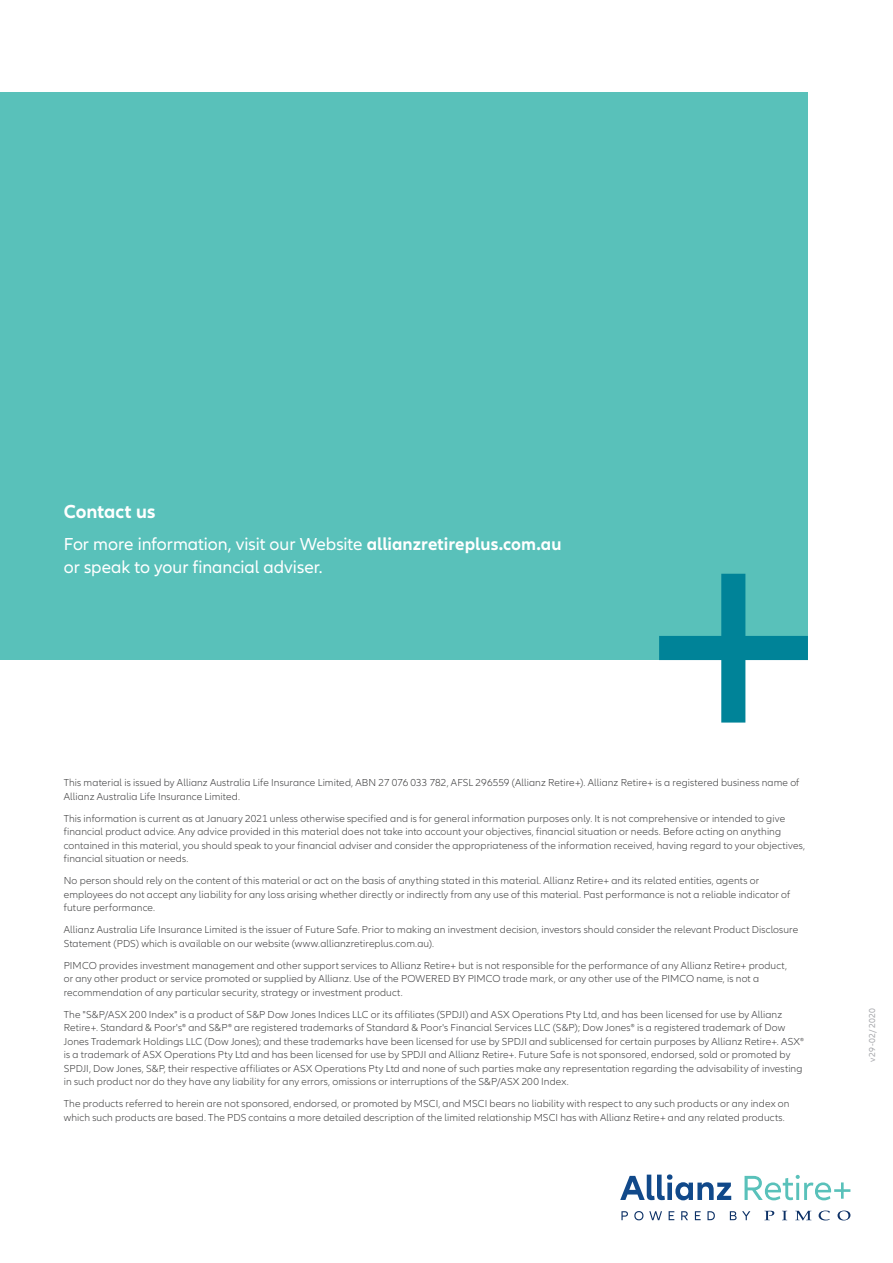
<style>
.page{position:relative;width:893px;height:1263px;background:#fff}
.page>*{position:absolute;margin:0;border:0;box-sizing:border-box;transform-origin:0 0}
.t1{font:700 19.5px "Allianz Neo";letter-spacing:.005em;color:#fff}
.t2{font:18px/23.2px "Allianz Neo";color:#fff}
.t3{font:300 10.5px/13.5px "Allianz Neo";letter-spacing:.01em;color:#3e3e3f}
.t4{font:9px "Allianz Neo";letter-spacing:.05em;color:#a8a9ad}
.s1{font-weight:700}
</style>
<div class="page">
<div style="left:0;top:92px;width:808px;height:568px;background:#59c1ba"></div>
<svg style="left:659px;top:574px;width:149px;height:148px"></svg>
<svg style="left:744px;top:1175px;width:106px;height:25px"></svg>
<svg style="left:620px;top:1174px;width:111px;height:26px"></svg>
<svg style="left:764px;top:1210px;width:86px;height:10px"></svg>
<svg style="left:621px;top:1211px;width:7px;height:9px"></svg>
<svg style="left:634px;top:1211px;width:9px;height:9px"></svg>
<svg style="left:649px;top:1211px;width:13px;height:9px"></svg>
<svg style="left:669px;top:1211px;width:5px;height:9px"></svg>
<svg style="left:681px;top:1211px;width:7px;height:9px"></svg>
<svg style="left:695px;top:1211px;width:6px;height:9px"></svg>
<svg style="left:707px;top:1211px;width:8px;height:9px"></svg>
<svg style="left:730px;top:1211px;width:20px;height:9px"></svg>
<h1 class="t1" style="left:64px;top:500px;width:93px">Contact us</h1>
<h2 class="t2" style="left:64px;top:532px;width:499px">For more information, visit our Website <span class="s1">allianzretireplus.com.au </span>or speak to your financial adviser.</h2>
<p class="t3" style="left:64px;top:776px;width:737px">This material is issued by Allianz Australia Life Insurance Limited, ABN 27 076 033 782, AFSL 296559 (Allianz Retire+). Allianz Retire+ is a registered business name of<br>Allianz Australia Life Insurance Limited.</p>
<p class="t3" style="left:64px;top:812px;width:743px">This information is current as at January 2021 unless otherwise specified and is for general information purposes only. It is not comprehensive or intended to give financial product advice. Any advice provided in this material does not take into account your objectives, financial situation or needs. Before acting on anything contained in this material, you should speak to your financial adviser and consider the appropriateness of the information received, having regard to your objectives, financial situation or needs.</p>
<p class="t3" style="left:64px;top:874px;width:728px">No person should rely on the content of this material or act on the basis of anything stated in this material. Allianz Retire+ and its related entities, agents or employees do not accept any liability for any loss arising whether directly or indirectly from any use of this material. Past performance is not a reliable indicator of future performance.</p>
<p class="t3" style="left:64px;top:923px;width:736px">Allianz Australia Life Insurance Limited is the issuer of Future Safe. Prior to making an investment decision, investors should consider the relevant Product Disclosure<br>Statement (PDS) which is available on our website (www.allianzretireplus.com.au).</p>
<p class="t3" style="left:64px;top:959px;width:725px">PIMCO provides investment management and other support services to Allianz Retire+ but is not responsible for the performance of any Allianz Retire+ product, or any other product or service promoted or supplied by Allianz. Use of the POWERED BY PIMCO trade mark, or any other use of the PIMCO name, is not a recommendation of any particular security, strategy or investment product.</p>
<p class="t3" style="left:64px;top:1008px;width:742px">The "S&amp;P/ASX 200 Index" is a product of S&amp;P Dow Jones Indices LLC or its affiliates (SPDJI) and ASX Operations Pty Ltd, and has been licensed for use by Allianz Retire+. Standard &amp; Poor's® and S&amp;P® are registered trademarks of Standard &amp; Poor's Financial Services LLC (S&amp;P); Dow Jones® is a registered trademark of Dow Jones Trademark Holdings LLC (Dow Jones); and these trademarks have been licensed for use by SPDJI and sublicensed for certain purposes by Allianz Retire+. ASX® is a trademark of ASX Operations Pty Ltd and has been licensed for use by SPDJI and Allianz Retire+. Future Safe is not sponsored, endorsed, sold or promoted by SPDJI, Dow Jones, S&amp;P, their respective affiliates or ASX Operations Pty Ltd and none of such parties make any representation regarding the advisability of investing in such product nor do they have any liability for any errors, omissions or interruptions of the S&amp;P/ASX 200 Index.</p>
<p class="t3" style="left:64px;top:1097px;width:727px">The products referred to herein are not sponsored, endorsed, or promoted by MSCI, and MSCI bears no liability with respect to any such products or any index on which such products are based. The PDS contains a more detailed description of the limited relationship MSCI has with Allianz Retire+ and any related products.</p>
<p class="t4" style="left:867px;top:1061px;width:55px;rotate:-90deg">v29-02/2020</p>
</div>
